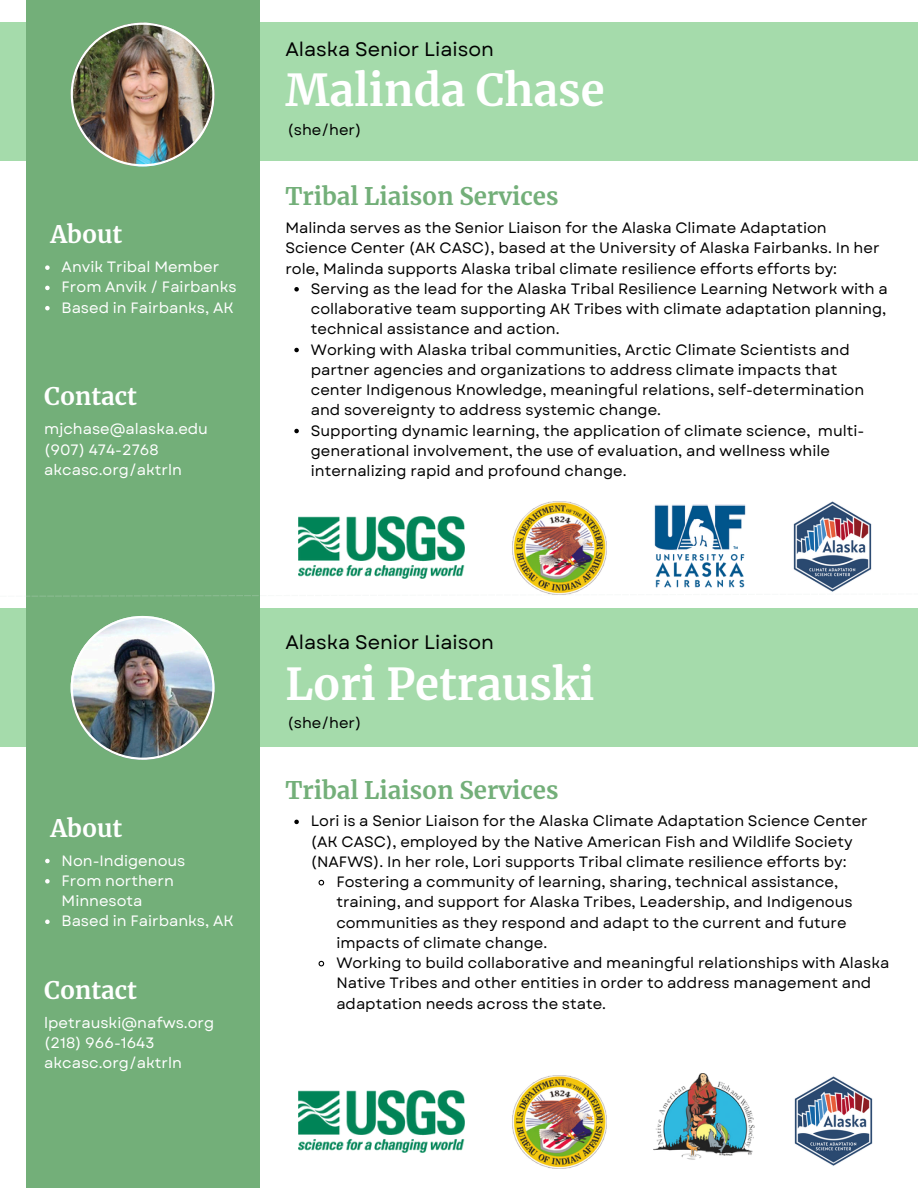
<style>
.page{position:relative;width:918px;height:1188px;background:#fff}
.page>*{position:absolute;margin:0;border:0;box-sizing:border-box;transform-origin:0 0}
.t1{font:700 43.5px "Merriweather";color:#fff}
.t2{font:700 24px "Merriweather";color:#73af79}
.t3{font:700 24px "Merriweather";color:#fff}
.t4{font:19.5px "Garet";color:#000}
.t5{font:15px "Garet";color:#000}
.t6{font:15px/20.2px "Garet";color:#fff}
</style>
<div class="page">
<div style="left:0;top:23px;width:918px;height:138px;background:#a5dbab"></div>
<div style="left:0;top:608px;width:918px;height:139px;background:#a5dbab"></div>
<div style="left:26px;top:0;width:233px;height:1188px;background:#73af79"></div>
<svg style="left:26px;top:593px;width:234px;height:4px"></svg>
<svg style="left:294px;top:820px;width:5px;height:4px"></svg>
<svg style="left:45px;top:859px;width:5px;height:4px"></svg>
<svg style="left:45px;top:879px;width:5px;height:5px"></svg>
<svg style="left:45px;top:920px;width:5px;height:4px"></svg>
<svg style="left:318px;top:879px;width:7px;height:7px"></svg>
<svg style="left:318px;top:960px;width:7px;height:7px"></svg>
<svg style="left:45px;top:265px;width:5px;height:5px"></svg>
<svg style="left:45px;top:286px;width:5px;height:4px"></svg>
<svg style="left:45px;top:306px;width:5px;height:4px"></svg>
<img style="left:71px;top:23px;width:144px;height:143px">
<svg style="left:294px;top:287px;width:5px;height:5px"></svg>
<svg style="left:294px;top:348px;width:5px;height:4px"></svg>
<svg style="left:294px;top:429px;width:5px;height:4px"></svg>
<img style="left:298px;top:1091px;width:167px;height:61px">
<img style="left:513px;top:1075px;width:93px;height:94px">
<img style="left:794px;top:1076px;width:79px;height:91px">
<img style="left:653px;top:1073px;width:102px;height:87px">
<img style="left:298px;top:516px;width:167px;height:62px">
<img style="left:513px;top:501px;width:93px;height:94px">
<img style="left:654px;top:504px;width:92px;height:84px">
<img style="left:793px;top:501px;width:79px;height:91px">
<img style="left:71px;top:616px;width:144px;height:144px">
<h2 class="t3" style="left:50px;top:220px;width:73px">About</h2>
<p class="t6" style="left:62px;top:257px;width:177px">Anvik Tribal Member<br>From Anvik / Fairbanks<br>Based in Fairbanks, AK</p>
<h2 class="t3" style="left:44px;top:382px;width:94px">Contact</h2>
<p class="t6" style="left:44px;top:419px;width:165px">mjchase@alaska.edu (907) 474-2768 akcasc.org/aktrln</p>
<p class="t4" style="left:285px;top:35px;width:210px">Alaska Senior Liaison</p>
<h1 class="t1" style="left:285px;top:64px;width:321px">Malinda Chase</h1>
<p class="t5" style="left:288px;top:119px;width:75px">(she/her)</p>
<h2 class="t2" style="left:285px;top:182px;width:275px">Tribal Liaison Services</h2>
<p class="t5" style="left:285px;top:217px;width:543px">Malinda serves as the Senior Liaison for the Alaska Climate Adaptation</p>
<p class="t5" style="left:285px;top:237px;width:596px">Science Center (AK CASC), based at the University of Alaska Fairbanks. In her</p>
<p class="t5" style="left:285px;top:257px;width:553px">role, Malinda supports Alaska tribal climate resilience efforts efforts by:</p>
<p class="t5" style="left:311px;top:278px;width:578px">Serving as the lead for the Alaska Tribal Resilience Learning Network with a</p>
<p class="t5" style="left:311px;top:298px;width:577px">collaborative team supporting AK Tribes with climate adaptation planning,</p>
<p class="t5" style="left:311px;top:318px;width:250px">technical assistance and action.</p>
<p class="t5" style="left:311px;top:338px;width:541px">Working with Alaska tribal communities, Arctic Climate Scientists and</p>
<p class="t5" style="left:311px;top:359px;width:528px">partner agencies and organizations to address climate impacts that</p>
<p class="t5" style="left:311px;top:379px;width:555px">center Indigenous Knowledge, meaningful relations, self-determination</p>
<p class="t5" style="left:311px;top:399px;width:352px">and sovereignty to address systemic change.</p>
<p class="t5" style="left:311px;top:419px;width:555px">Supporting dynamic learning, the application of climate science, multi-</p>
<p class="t5" style="left:311px;top:440px;width:521px">generational involvement, the use of evaluation, and wellness while</p>
<p class="t5" style="left:311px;top:460px;width:317px">internalizing rapid and profound change.</p>
<h2 class="t3" style="left:50px;top:813px;width:73px">About</h2>
<p class="t6" style="left:62px;top:850px;width:174px">Non-Indigenous<br>From northern<br>Minnesota<br>Based in Fairbanks, AK</p>
<h2 class="t3" style="left:44px;top:975px;width:94px">Contact</h2>
<p class="t6" style="left:44px;top:1013px;width:172px">lpetrauski@nafws.org (218) 966-1643 akcasc.org/aktrln</p>
<p class="t4" style="left:285px;top:629px;width:210px">Alaska Senior Liaison</p>
<h1 class="t1" style="left:285px;top:657px;width:311px">Lori Petrauski</h1>
<p class="t5" style="left:288px;top:712px;width:75px">(she/her)</p>
<h2 class="t2" style="left:285px;top:775px;width:275px">Tribal Liaison Services</h2>
<p class="t5" style="left:311px;top:810px;width:558px">Lori is a Senior Liaison for the Alaska Climate Adaptation Science Center</p>
<p class="t5" style="left:311px;top:831px;width:543px">(AK CASC), employed by the Native American Fish and Wildlife Society</p>
<p class="t5" style="left:311px;top:851px;width:537px">(NAFWS). In her role, Lori supports Tribal climate resilience efforts by:</p>
<p class="t5" style="left:336px;top:871px;width:503px">Fostering a community of learning, sharing, technical assistance,</p>
<p class="t5" style="left:336px;top:891px;width:518px">training, and support for Alaska Tribes, Leadership, and Indigenous</p>
<p class="t5" style="left:336px;top:912px;width:512px">communities as they respond and adapt to the current and future</p>
<p class="t5" style="left:336px;top:932px;width:212px">impacts of climate change.</p>
<p class="t5" style="left:336px;top:952px;width:555px">Working to build collaborative and meaningful relationships with Alaska</p>
<p class="t5" style="left:336px;top:972px;width:536px">Native Tribes and other entities in order to address management and</p>
<p class="t5" style="left:336px;top:993px;width:271px">adaptation needs across the state.</p>
</div>
